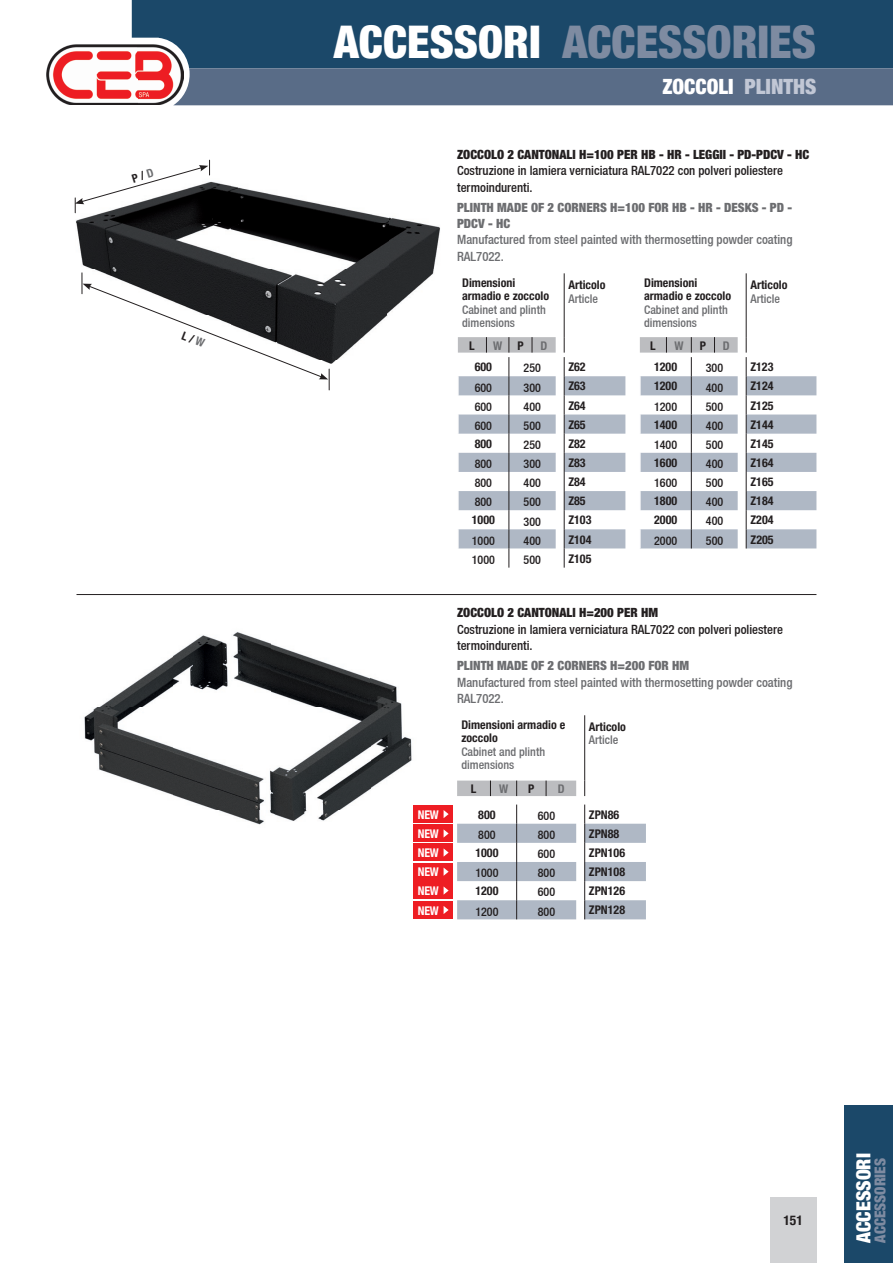
<style>
.page{position:relative;width:893px;height:1263px;background:#fff}
.page>*{position:absolute;margin:0;border:0;box-sizing:border-box;transform-origin:0 0}
.t1{font:900 condensed 45px "Helvetica Neue";color:#7e8ba1}
.t2{font:900 condensed 21px "Helvetica Neue";color:#fff}
.t3{font:900 condensed 19.5px "Helvetica Neue";color:#fff}
.t4{font:900 condensed 15px "Helvetica Neue";color:#7e8ba1}
.t5{font:700 condensed 13.5px "Helvetica Neue";color:#231f20}
.t6{font:12.75px/16.2px "Helvetica Neue Medium Cond";color:#231f20}
.t7{font:12.75px/16.2px "Helvetica Neue Medium Cond";color:#6c6d70}
.t8{font:900 condensed 12.75px/16.2px "Helvetica Neue";color:#6c6d70}
.t9{font:900 condensed 12.75px "Helvetica Neue";color:#231f20}
.t10{font:700 condensed 12px/13.5px "Helvetica Neue";color:#231f20}
.t11{font:12px "Helvetica Neue Medium Cond";color:#231f20}
.t12{font:12px/13.5px "Helvetica Neue Medium Cond";color:#6c6d70}
.t13{font:700 condensed 12px/19.2px "Helvetica Neue";letter-spacing:-.02em;color:#fff;text-align:justify}
.t14{font:700 condensed 12px "Helvetica Neue";color:#6c6d70}
.s1{color:#fff}
.s2{color:#c1c7d5}
</style>
<div class="page">
<div style="left:844px;top:1105px;width:49px;height:158px;background:#1b4869"></div>
<div style="left:770px;top:1197px;width:46px;height:66px;background:#d1d2d4"></div>
<img style="left:47px;top:44px;width:126px;height:61px">
<div style="left:132px;top:0;width:761px;height:68px;background:#1b4869"></div>
<div style="left:173px;top:68px;width:720px;height:37px;background:#596c87"></div>
<img style="left:75px;top:159px;width:365px;height:232px">
<hr style="left:564px;top:273px;width:1px;height:64px;background:#231f20">
<svg style="left:458px;top:337px;width:167px;height:231px"></svg>
<svg style="left:457px;top:780px;width:119px;height:16px;background:#babbbe"></svg>
<hr style="left:584px;top:715px;width:1px;height:65px;background:#231f20">
<svg style="left:584px;top:780px;width:1px;height:16px"></svg>
<svg style="left:457px;top:804px;width:189px;height:115px"></svg>
<hr style="left:746px;top:273px;width:1px;height:64px;background:#231f20">
<svg style="left:640px;top:337px;width:176px;height:211px"></svg>
<hr style="left:77px;top:594px;width:739px;height:1px;background:#231f20">
<img style="left:84px;top:632px;width:328px;height:193px">
<div style="left:413px;top:805px;width:40px;height:18px;background:#ee1d23"></div>
<svg style="left:444px;top:810px;width:5px;height:8px"></svg>
<div style="left:413px;top:824px;width:40px;height:18px;background:#ee1d23"></div>
<svg style="left:444px;top:830px;width:5px;height:7px"></svg>
<div style="left:413px;top:843px;width:40px;height:18px;background:#ee1d23"></div>
<svg style="left:444px;top:849px;width:5px;height:8px"></svg>
<div style="left:413px;top:862px;width:40px;height:18px;background:#ee1d23"></div>
<svg style="left:444px;top:868px;width:5px;height:8px"></svg>
<div style="left:413px;top:881px;width:40px;height:18px;background:#ee1d23"></div>
<svg style="left:444px;top:887px;width:5px;height:7px"></svg>
<div style="left:413px;top:901px;width:40px;height:18px;background:#ee1d23"></div>
<svg style="left:444px;top:906px;width:5px;height:8px"></svg>
<svg style="left:82px;top:273px;width:248px;height:117px"></svg>
<svg style="left:75px;top:160px;width:135px;height:53px"></svg>
<h1 class="t1" style="left:334px;top:5px;width:483px"><span class="s1">ACCESSORI</span> ACCESSORIES</h1>
<h2 class="t2" style="left:662px;top:70px;width:156px">ZOCCOLI <span class="s2">PLINTHS</span></h2>
<p class="t9" style="left:457px;top:147px;width:354px">ZOCCOLO 2 CANTONALI H=100 PER HB - HR - LEGGII - PD-PDCV - HC</p>
<p class="t6" style="left:457px;top:163px;width:327px">Costruzione in lamiera verniciatura RAL7022 con polveri poliestere termoindurenti.</p>
<p class="t8" style="left:457px;top:199px;width:336px">PLINTH MADE OF 2 CORNERS H=100 FOR HB - HR - DESKS - PD -<br>PDCV - HC</p>
<p class="t7" style="left:457px;top:232px;width:337px">Manufactured from steel painted with thermosetting powder coating<br>RAL7022.</p>
<p class="t10" style="left:462px;top:276px;width:88px">Dimensioni armadio e zoccolo</p>
<p class="t12" style="left:462px;top:303px;width:85px">Cabinet and plinth dimensions</p>
<p class="t10" style="left:568px;top:278px;width:39px">Articolo</p>
<p class="t12" style="left:568px;top:291px;width:31px">Article</p>
<p class="t10" style="left:469px;top:338px;width:7px">L</p>
<p class="t14" style="left:493px;top:338px;width:11px">W</p>
<p class="t10" style="left:517px;top:338px;width:8px">P</p>
<p class="t14" style="left:540px;top:338px;width:8px">D</p>
<p class="t10" style="left:475px;top:360px;width:19px">600</p>
<p class="t11" style="left:524px;top:361px;width:19px">250</p>
<p class="t10" style="left:568px;top:360px;width:19px">Z62</p>
<p class="t11" style="left:475px;top:380px;width:19px">600</p>
<p class="t11" style="left:524px;top:380px;width:19px">300</p>
<p class="t10" style="left:568px;top:379px;width:19px">Z63</p>
<p class="t11" style="left:475px;top:399px;width:19px">600</p>
<p class="t11" style="left:524px;top:399px;width:19px">400</p>
<p class="t10" style="left:568px;top:398px;width:19px">Z64</p>
<p class="t11" style="left:475px;top:418px;width:19px">600</p>
<p class="t11" style="left:524px;top:418px;width:19px">500</p>
<p class="t10" style="left:568px;top:418px;width:19px">Z65</p>
<p class="t10" style="left:475px;top:437px;width:19px">800</p>
<p class="t11" style="left:524px;top:437px;width:19px">250</p>
<p class="t10" style="left:568px;top:437px;width:19px">Z82</p>
<p class="t11" style="left:475px;top:457px;width:19px">800</p>
<p class="t11" style="left:524px;top:457px;width:19px">300</p>
<p class="t10" style="left:568px;top:456px;width:19px">Z83</p>
<p class="t11" style="left:475px;top:476px;width:19px">800</p>
<p class="t11" style="left:524px;top:476px;width:19px">400</p>
<p class="t10" style="left:568px;top:475px;width:19px">Z84</p>
<p class="t11" style="left:475px;top:495px;width:19px">800</p>
<p class="t11" style="left:524px;top:495px;width:19px">500</p>
<p class="t10" style="left:568px;top:494px;width:19px">Z85</p>
<p class="t10" style="left:472px;top:513px;width:25px">1000</p>
<p class="t11" style="left:524px;top:514px;width:19px">300</p>
<p class="t10" style="left:568px;top:513px;width:25px">Z103</p>
<p class="t11" style="left:472px;top:533px;width:25px">1000</p>
<p class="t11" style="left:524px;top:533px;width:19px">400</p>
<p class="t10" style="left:568px;top:532px;width:25px">Z104</p>
<p class="t11" style="left:472px;top:552px;width:25px">1000</p>
<p class="t11" style="left:524px;top:552px;width:19px">500</p>
<p class="t10" style="left:568px;top:551px;width:25px">Z105</p>
<p class="t10" style="left:644px;top:276px;width:88px">Dimensioni armadio e zoccolo</p>
<p class="t12" style="left:644px;top:303px;width:85px">Cabinet and plinth dimensions</p>
<p class="t10" style="left:750px;top:278px;width:39px">Articolo</p>
<p class="t12" style="left:750px;top:291px;width:31px">Article</p>
<p class="t10" style="left:650px;top:338px;width:7px">L</p>
<p class="t14" style="left:674px;top:338px;width:11px">W</p>
<p class="t10" style="left:700px;top:338px;width:8px">P</p>
<p class="t14" style="left:723px;top:338px;width:8px">D</p>
<p class="t10" style="left:654px;top:360px;width:25px">1200</p>
<p class="t11" style="left:706px;top:361px;width:19px">300</p>
<p class="t10" style="left:750px;top:360px;width:25px">Z123</p>
<p class="t10" style="left:654px;top:379px;width:25px">1200</p>
<p class="t11" style="left:706px;top:380px;width:19px">400</p>
<p class="t10" style="left:750px;top:379px;width:25px">Z124</p>
<p class="t11" style="left:654px;top:399px;width:25px">1200</p>
<p class="t11" style="left:706px;top:399px;width:19px">500</p>
<p class="t10" style="left:750px;top:398px;width:25px">Z125</p>
<p class="t10" style="left:654px;top:417px;width:25px">1400</p>
<p class="t11" style="left:706px;top:418px;width:19px">400</p>
<p class="t10" style="left:750px;top:417px;width:25px">Z144</p>
<p class="t11" style="left:654px;top:437px;width:25px">1400</p>
<p class="t11" style="left:706px;top:437px;width:19px">500</p>
<p class="t10" style="left:750px;top:437px;width:25px">Z145</p>
<p class="t10" style="left:654px;top:456px;width:25px">1600</p>
<p class="t11" style="left:706px;top:457px;width:19px">400</p>
<p class="t10" style="left:750px;top:456px;width:25px">Z164</p>
<p class="t11" style="left:654px;top:476px;width:25px">1600</p>
<p class="t11" style="left:706px;top:476px;width:19px">500</p>
<p class="t10" style="left:750px;top:475px;width:25px">Z165</p>
<p class="t10" style="left:654px;top:494px;width:25px">1800</p>
<p class="t11" style="left:706px;top:495px;width:19px">400</p>
<p class="t10" style="left:750px;top:494px;width:25px">Z184</p>
<p class="t10" style="left:654px;top:513px;width:25px">2000</p>
<p class="t11" style="left:706px;top:514px;width:19px">400</p>
<p class="t10" style="left:750px;top:513px;width:25px">Z204</p>
<p class="t11" style="left:654px;top:533px;width:25px">2000</p>
<p class="t11" style="left:706px;top:533px;width:19px">500</p>
<p class="t10" style="left:750px;top:532px;width:25px">Z205</p>
<p class="t9" style="left:457px;top:605px;width:202px">ZOCCOLO 2 CANTONALI H=200 PER HM</p>
<p class="t6" style="left:457px;top:621px;width:327px">Costruzione in lamiera verniciatura RAL7022 con polveri poliestere termoindurenti.</p>
<p class="t8" style="left:457px;top:657px;width:234px">PLINTH MADE OF 2 CORNERS H=200 FOR HM</p>
<p class="t7" style="left:457px;top:674px;width:337px">Manufactured from steel painted with thermosetting powder coating<br>RAL7022.</p>
<p class="t13" style="left:418px;top:804px;width:22px">NEW NEW NEW NEW NEW NEW</p>
<p class="t10" style="left:461px;top:718px;width:105px">Dimensioni armadio e zoccolo</p>
<p class="t12" style="left:461px;top:745px;width:85px">Cabinet and plinth dimensions</p>
<p class="t10" style="left:589px;top:720px;width:39px">Articolo</p>
<p class="t12" style="left:589px;top:733px;width:31px">Article</p>
<p class="t10" style="left:471px;top:782px;width:7px">L</p>
<p class="t14" style="left:499px;top:781px;width:11px">W</p>
<p class="t10" style="left:528px;top:782px;width:8px">P</p>
<p class="t14" style="left:558px;top:781px;width:8px">D</p>
<p class="t10" style="left:478px;top:807px;width:19px">800</p>
<p class="t11" style="left:538px;top:808px;width:19px">600</p>
<p class="t10" style="left:589px;top:807px;width:32px">ZPN86</p>
<p class="t11" style="left:478px;top:827px;width:19px">800</p>
<p class="t11" style="left:538px;top:827px;width:19px">800</p>
<p class="t10" style="left:589px;top:827px;width:32px">ZPN88</p>
<p class="t10" style="left:475px;top:846px;width:25px">1000</p>
<p class="t11" style="left:538px;top:847px;width:19px">600</p>
<p class="t10" style="left:589px;top:846px;width:38px">ZPN106</p>
<p class="t11" style="left:475px;top:866px;width:25px">1000</p>
<p class="t11" style="left:538px;top:866px;width:19px">800</p>
<p class="t10" style="left:589px;top:865px;width:38px">ZPN108</p>
<p class="t10" style="left:475px;top:884px;width:25px">1200</p>
<p class="t11" style="left:538px;top:885px;width:19px">600</p>
<p class="t10" style="left:589px;top:884px;width:38px">ZPN126</p>
<p class="t11" style="left:475px;top:904px;width:25px">1200</p>
<p class="t11" style="left:538px;top:904px;width:19px">800</p>
<p class="t10" style="left:589px;top:903px;width:38px">ZPN128</p>
<p class="t5" style="left:783px;top:1209px;width:21px">151</p>
<h3 class="t3" style="left:847px;top:1243px;width:91px;rotate:-90deg">ACCESSORI</h3>
<p class="t4" style="left:868px;top:1243px;width:86px;rotate:-90deg">ACCESSORIES</p>
</div>
